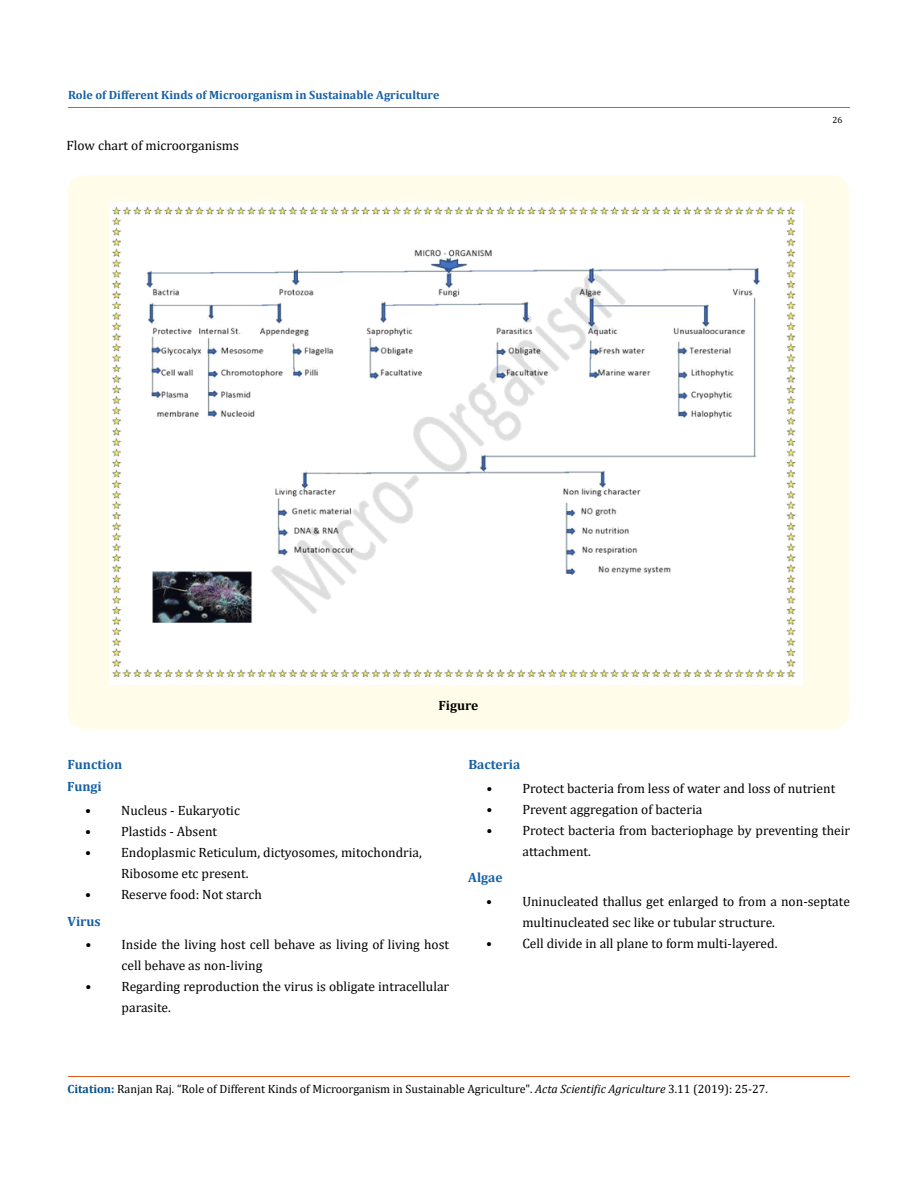
<style>
.page{position:relative;width:917px;height:1188px;background:#fff}
.page>*{position:absolute;margin:0;border:0;box-sizing:border-box;transform-origin:0 0}
.t1{font:13.5px/21px "Cambria";color:#000}
.t2{font:700 13.5px "Cambria";color:#1560a6}
.t3{font:700 13.5px "Cambria";color:#000}
.t4{font:12px "Cambria";color:#000}
.t5{font:700 12px "Cambria";color:#1560a6}
.t6{font:9px "Cambria";color:#000}
.s1{font-weight:700;color:#035089}
.s2{font-style:italic}
</style>
<div class="page">
<div style="left:68px;top:175px;width:781px;height:554px;background:#fffde9;border-radius:18px"></div>
<img style="left:110px;top:203px;width:693px;height:481px">
<hr style="left:68px;top:108px;width:781px;height:1px;background:#e05d1a">
<hr style="left:68px;top:1077px;width:781px;height:1px;background:#e05d1a">
<p class="t5" style="left:68px;top:87px;width:373px">Role of Different Kinds of Microorganism in Sustainable Agriculture</p>
<p class="t1" style="left:67px;top:135px;width:174px">Flow chart of microorganisms</p>
<p class="t2" style="left:68px;top:755px;width:56px">Function</p>
<p class="t3" style="left:438px;top:696px;width:41px">Figure</p>
<p class="t2" style="left:468px;top:755px;width:53px">Bacteria</p>
<p class="t6" style="left:832px;top:114px;width:11px">26</p>
<p class="t2" style="left:67px;top:777px;width:36px">Fungi</p>
<p class="t1" style="left:85px;top:800px;width:156px">• Nucleus - Eukaryotic</p>
<p class="t1" style="left:85px;top:821px;width:133px">• Plastids - Absent</p>
<p class="t1" style="left:121px;top:842px;width:302px;text-indent:-36px">• Endoplasmic Reticulum, dictyosomes, mitochondria,<br>Ribosome etc present.</p>
<p class="t1" style="left:85px;top:884px;width:178px">• Reserve food: Not starch</p>
<p class="t2" style="left:68px;top:912px;width:35px">Virus</p>
<p class="t1" style="left:122px;top:934px;width:329px;text-indent:-36px">• Inside the living host cell behave as living of living host cell behave as non-living</p>
<p class="t1" style="left:122px;top:976px;width:329px;text-indent:-36px">• Regarding reproduction the virus is obligate intracellular parasite.</p>
<p class="t1" style="left:486px;top:778px;width:350px">• Protect bacteria from less of water and loss of nutrient</p>
<p class="t1" style="left:486px;top:799px;width:217px">• Prevent aggregation of bacteria</p>
<p class="t1" style="left:522px;top:820px;width:329px;text-indent:-36px">• Protect bacteria from bacteriophage by preventing their attachment.</p>
<p class="t2" style="left:468px;top:868px;width:36px">Algae</p>
<p class="t1" style="left:522px;top:891px;width:329px;text-indent:-36px">• Uninucleated thallus get enlarged to from a non-septate multinucleated sec like or tubular structure.</p>
<p class="t1" style="left:486px;top:933px;width:293px">• Cell divide in all plane to form multi-layered.</p>
<p class="t4" style="left:68px;top:1082px;width:701px"><span class="s1">Citation:</span> Ranjan Raj<span class="s2">.</span> “Role of Different Kinds of Microorganism in Sustainable Agriculture". <span class="s2">Acta Scientific Agriculture</span> 3.11 (2019): 25-27.</p>
</div>
